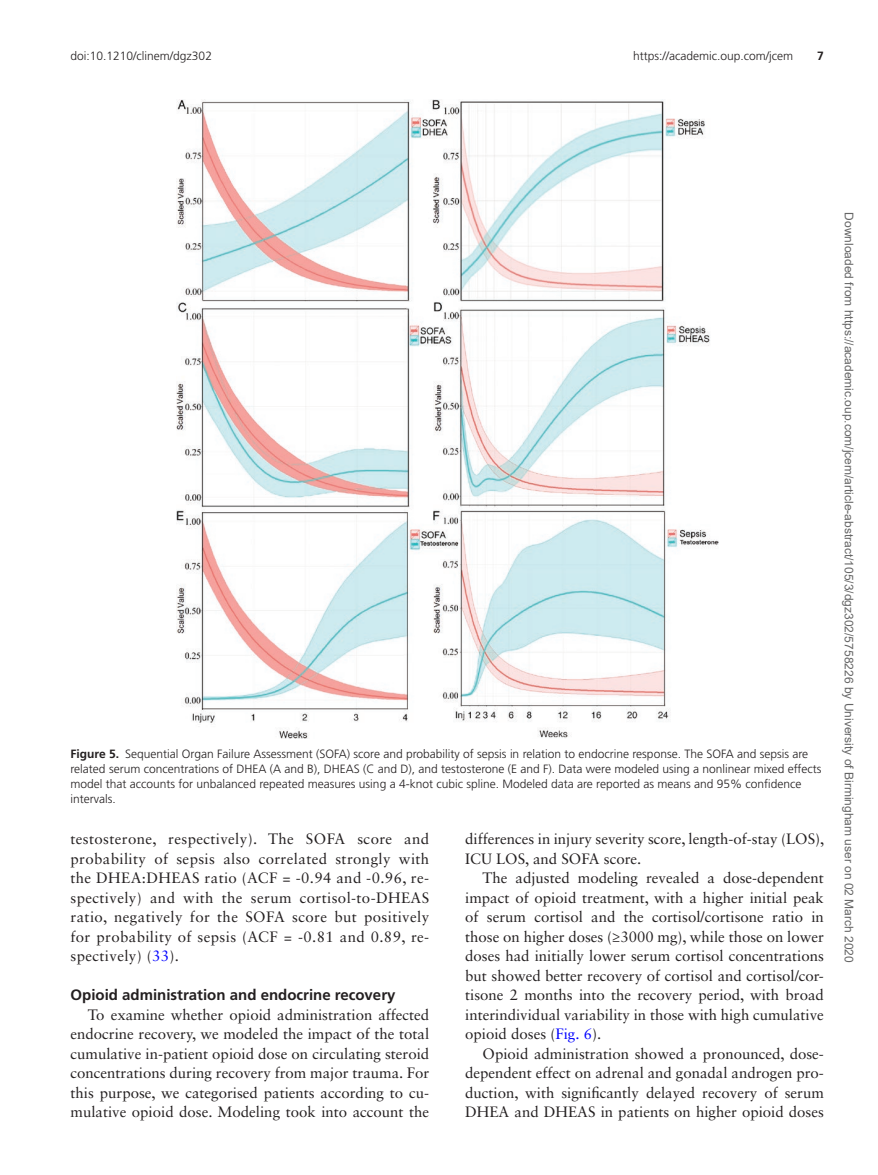
<style>
.page{position:relative;width:878px;height:1175px;background:#fff}
.page>*{position:absolute;margin:0;border:0;box-sizing:border-box;transform-origin:0 0}
.t1{font:15px/19.5px "Sabon LT Std";color:#231f20;text-align:justify}
.t2{font:700 15px "Frutiger LT Std";color:#231f20}
.t3{font:300 12px/15px "Frutiger LT Std";color:#231f20}
.t4{font:12px "Arial";color:#666}
.t5{font:700 12px "Frutiger LT Std";color:#231f20}
.s1{font-weight:700}
.s2{color:#00f}
</style>
<div class="page">
<img style="left:176px;top:100px;width:542px;height:638px">
<p class="t3" style="left:70px;top:48px;width:143px">doi:10.1210/clinem/dgz302</p>
<p class="t3" style="left:633px;top:48px;width:162px">https://academic.oup.com/jcem</p>
<p class="t5" style="left:817px;top:49px;width:8px">7</p>
<p class="t3" style="left:70px;top:746px;width:752px"><span class="s1">Figure 5.</span> Sequential Organ Failure Assessment (SOFA) score and probability of sepsis in relation to endocrine response. The SOFA and sepsis are related serum concentrations of DHEA (A and B), DHEAS (C and D), and testosterone (E and F). Data were modeled using a nonlinear mixed effects model that accounts for unbalanced repeated measures using a 4-knot cubic spline. Modeled data are reported as means and 95% confidence intervals.</p>
<p class="t1" style="left:70px;top:829px;width:360px">testosterone, respectively). The SOFA score and probability of sepsis also correlated strongly with the DHEA:DHEAS ratio (ACF = -0.94 and -0.96, re&shy;spectively) and with the serum cortisol-to-DHEAS ratio, negatively for the SOFA score but positively for probability of sepsis (ACF = -0.81 and 0.89, re&shy;spectively) (<span class="s2">33</span>).</p>
<p class="t2" style="left:70px;top:986px;width:326px">Opioid administration and endocrine recovery</p>
<p class="t1" style="left:70px;top:1004px;width:360px;text-indent:17px">To examine whether opioid administration affected endocrine recovery, we modeled the impact of the total cumulative in-patient opioid dose on circulating steroid concentrations during recovery from major trauma. For this purpose, we categorised patients according to cu&shy;mulative opioid dose. Modeling took into account the</p>
<p class="t1" style="left:465px;top:829px;width:361px">differences in injury severity score, length-of-stay (LOS),<br>ICU LOS, and SOFA score.</p>
<p class="t1" style="left:465px;top:868px;width:360px;text-indent:17px">The adjusted modeling revealed a dose-dependent impact of opioid treatment, with a higher initial peak of serum cortisol and the cortisol/cortisone ratio in those on higher doses (≥3000 mg), while those on lower doses had initially lower serum cortisol concentrations but showed better recovery of cortisol and cortisol/cor&shy;tisone 2 months into the recovery period, with broad interindividual variability in those with high cumulative opioid doses (<span class="s2">Fig. 6</span>).</p>
<p class="t1" style="left:465px;top:1043px;width:360px;text-indent:17px">Opioid administration showed a pronounced, dose&shy;dependent effect on adrenal and gonadal androgen pro&shy;duction, with significantly delayed recovery of serum DHEA and DHEAS in patients on higher opioid doses</p>
<p class="t4" style="left:853px;top:212px;width:751px;rotate:90deg">Downloaded from https://academic.oup.com/jcem/article-abstract/105/3/dgz302/5758226 by University of Birmingham user on 02 March 2020</p>
</div>
